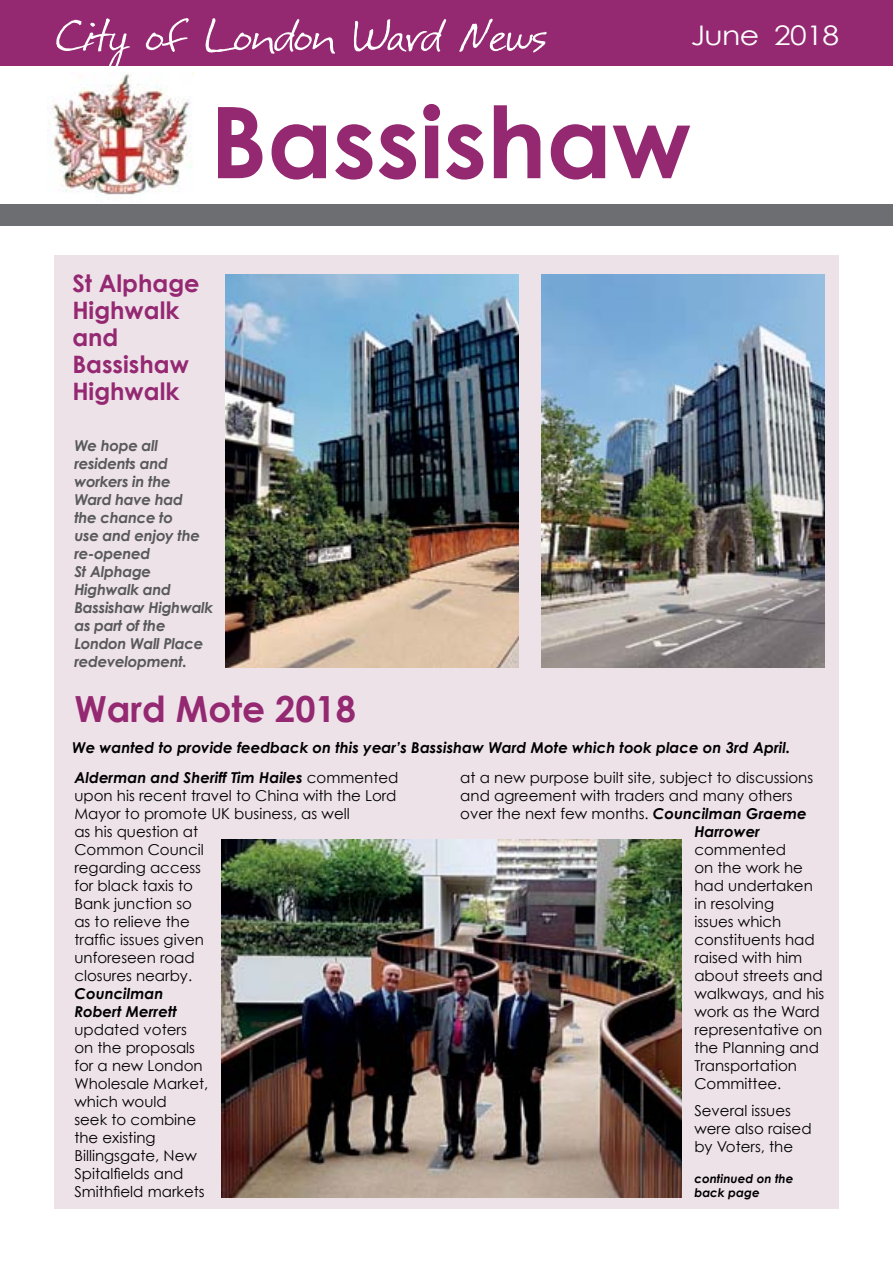
<style>
.page{position:relative;width:893px;height:1263px;background:#fff}
.page>*{position:absolute;margin:0;border:0;box-sizing:border-box;transform-origin:0 0}
.t1{font:700 99px "Century Gothic";color:#942972}
.t2{font:700 36px "Century Gothic";color:#942972}
.t3{font:27px "Century Gothic";letter-spacing:-.02em;color:#fff;scale:1.11 1}
.t4{font:700 24px/27px "Century Gothic";color:#942972}
._80__Black_body_text{font:15px/18px "Century Gothic";color:#000}
._80__Black_body_text-2{font:italic 700 15px/18px "Century Gothic";letter-spacing:-.02em;color:#58595b}
._80__Black_body_text-3{font:italic 700 15px "Century Gothic";color:#000}
.t5{font:italic 700 12px/14.4px "Century Gothic";color:#000}
.s1{font-weight:700;font-style:italic}
</style>
<div class="page">
<div style="left:55px;top:255px;width:784px;height:954px;background:#eee2e9"></div>
<div style="left:0;top:0;width:893px;height:66px;background:#942972"></div>
<svg style="left:56px;top:18px;width:491px;height:56px"></svg>
<div style="left:0;top:204px;width:893px;height:21px;background:#6d6e71"></div>
<img style="left:48px;top:72px;width:145px;height:123px">
<img style="left:225px;top:274px;width:294px;height:394px">
<img style="left:542px;top:274px;width:283px;height:393px">
<img style="left:221px;top:839px;width:461px;height:358px">
<p class="t3" style="left:691px;top:19px;width:135px">June 2018</p>
<p class="t1" style="left:210px;top:80px;width:483px">Bassishaw</p>
<p class="t4" style="left:72px;top:269px;width:129px">St Alphage</p>
<p class="t4" style="left:72px;top:296px;width:118px">Highwalk and<br>Bassishaw</p>
<p class="t4" style="left:72px;top:377px;width:109px">Highwalk</p>
<p class="_80__Black_body_text-2" style="left:74px;top:436px;width:140px">We hope all residents and workers in the<br>Ward have had<br>the chance to<br>use and enjoy the re-opened<br>St Alphage<br>Highwalk and<br>Bassishaw Highwalk as part of the<br>London Wall Place redevelopment.</p>
<p class="t2" style="left:74px;top:686px;width:283px">Ward Mote 2018</p>
<p class="_80__Black_body_text-3" style="left:72px;top:738px;width:719px">We wanted to provide feedback on this year’s Bassishaw Ward Mote which took place on 3rd April.</p>
<p class="_80__Black_body_text" style="left:74px;top:768px;width:326px"><span class="s1">Alderman and Sheriff Tim Hailes</span> commented upon his recent travel to China with the Lord<br>Mayor to promote UK business, as well<br>as his question at<br>Common Council<br>regarding access<br>for black taxis to<br>Bank junction so<br>as to relieve the<br>traffic issues given<br>unforeseen road<br>closures nearby.<br><span class="s1">Councilman<br>Robert Merrett<br></span>updated voters<br>on the proposals<br>for a new London<br>Wholesale Market,<br>which would<br>seek to combine<br>the existing<br>Billingsgate, New<br>Spitalfields and<br>Smithfield markets</p>
<p class="_80__Black_body_text" style="left:460px;top:768px;width:354px">at a new purpose built site, subject to discussions</p>
<p class="_80__Black_body_text" style="left:460px;top:786px;width:334px">and agreement with traders and many others</p>
<p class="_80__Black_body_text" style="left:460px;top:804px;width:348px">over the next few months. <span class="s1">Councilman Graeme</span></p>
<p class="_80__Black_body_text-3" style="left:694px;top:822px;width:67px">Harrower</p>
<p class="_80__Black_body_text" style="left:694px;top:840px;width:93px">commented</p>
<p class="_80__Black_body_text" style="left:694px;top:858px;width:110px">on the work he</p>
<p class="_80__Black_body_text" style="left:694px;top:876px;width:120px">had undertaken</p>
<p class="_80__Black_body_text" style="left:694px;top:894px;width:81px">in resolving</p>
<p class="_80__Black_body_text" style="left:694px;top:912px;width:88px">issues which</p>
<p class="_80__Black_body_text" style="left:694px;top:930px;width:131px">constituents had raised with him about streets and walkways, and his work as the Ward representative on the Planning and<br>Transportation<br>Committee.</p>
<p class="_80__Black_body_text" style="left:694px;top:1101px;width:119px">Several issues were also raised by Voters, the</p>
<p class="t5" style="left:694px;top:1171px;width:101px">continued on the back page</p>
</div>
